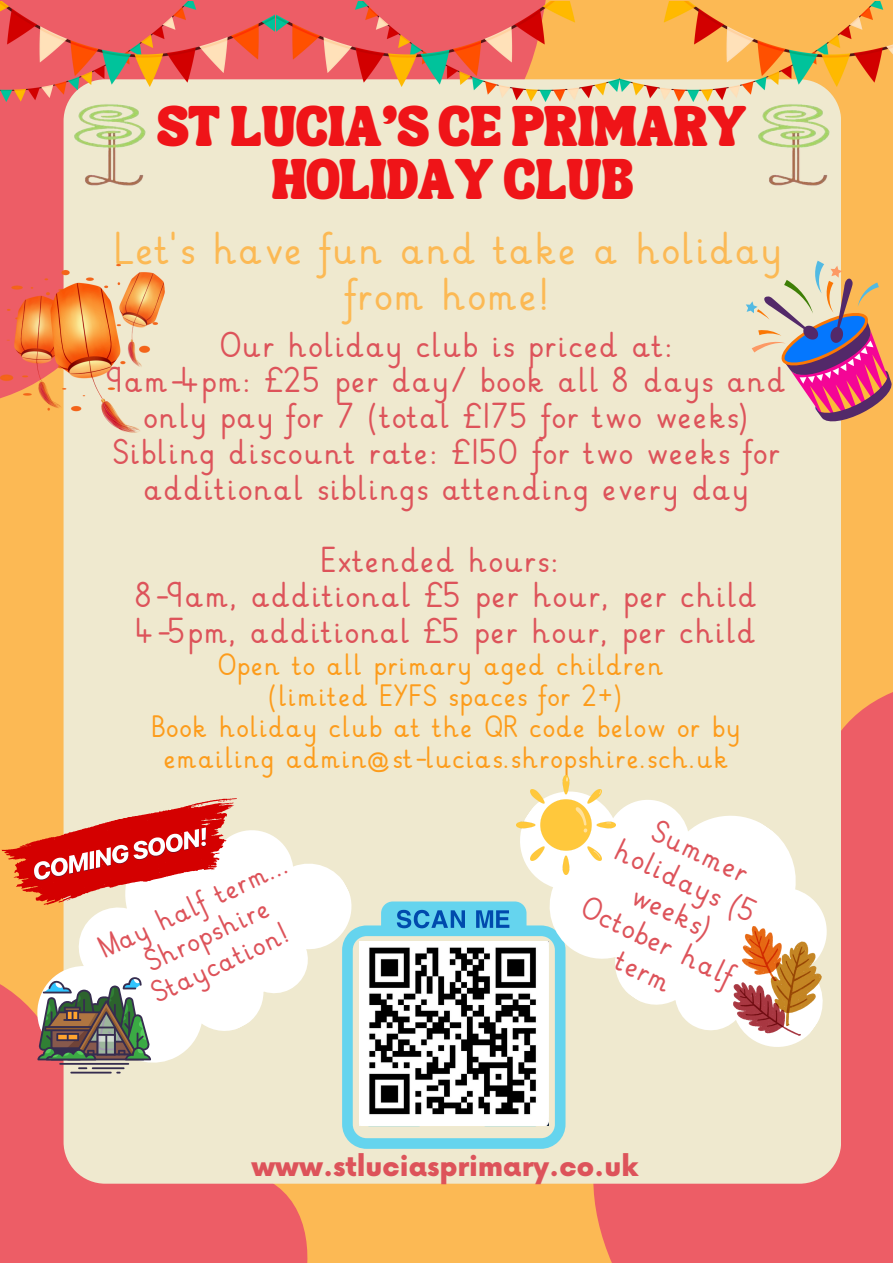
<style>
.page{position:relative;width:893px;height:1263px;background:#fcb954}
.page>*{position:absolute;margin:0;border:0;box-sizing:border-box;transform-origin:0 0}
.t1{font:33.15px/46.1px "Linkpen 1 a Print";color:#fcb954;text-align:center}
.t2{font:27.83px/52.3px "TANSONGBIRD";color:#ef1418;text-align:center}
.t3{font:900 27.38px "Now";color:#dd535a}
.t4{font:25.88px/35.8px "Linkpen 1 a Print";color:#dd535a;text-align:center}
.t5{font:23.48px/32.9px "Linkpen 1 a Print";color:#dd535a;text-align:center}
.t6{font:22.5px/31.5px "Linkpen 1 a Print";color:#dd535a;text-align:center}
.t7{font:22.2px/30.8px "Linkpen 1 a Print";color:#fd9c1b;text-align:center}
</style>
<div class="page">
<div style="left:0;top:0;width:565px;height:265px;background:#ed5d66"></div>
<div style="left:0;top:1111px;width:308px;height:152px;background:#ed5d66"></div>
<div style="left:593px;top:692px;width:300px;height:571px;background:#ed5d66"></div>
<div style="left:64px;top:79px;width:777px;height:1105px;background:#efe9cf"></div>
<svg style="left:342px;top:928px;width:223px;height:220px;background:#a7dedf"></svg>
<svg style="left:381px;top:901px;width:95px;height:27px;background:#52b5de"></svg>
<img style="left:359px;top:941px;width:189px;height:185px">
<img style="left:68px;top:102px;width:83px;height:100px">
<img style="left:752px;top:102px;width:82px;height:100px">
<svg style="left:476px;top:710px;width:417px;height:383px;background:#e7d2c7"></svg>
<svg style="left:0;top:772px;width:381px;height:339px;background:#efe1ce"></svg>
<svg style="left:0;top:794px;width:251px;height:118px"></svg>
<svg style="left:37px;top:977px;width:114px;height:83px;background:#878c7d"></svg>
<hr style="left:59px;top:1063px;width:70px;height:2px;background:#362d4f">
<hr style="left:92px;top:1067px;width:33px;height:2px;background:#362d4f">
<hr style="left:70px;top:1072px;width:42px;height:1px;background:#362d4f">
<svg style="left:78px;top:1067px;width:9px;height:2px"></svg>
<img style="left:516px;top:776px;width:99px;height:99px">
<img style="left:733px;top:926px;width:89px;height:109px">
<img style="left:0;top:2px;width:274px;height:100px">
<img style="left:277px;top:2px;width:616px;height:100px">
<svg style="left:746px;top:261px;width:146px;height:163px"></svg>
<img style="left:0;top:265px;width:164px;height:169px">
<p class="t2" style="left:158px;top:110px;width:590px">ST LUCIA’S CE PRIMARY<br>HOLIDAY CLUB</p>
<p class="t1" style="left:112px;top:228px;width:670px">Let's have fun and take a holiday from home!</p>
<p class="t4" style="left:105px;top:329px;width:681px">Our holiday club is priced at:<br>9am-4pm: £25 per day/ book all 8 days and only pay for 7 (total £175 for two weeks)<br>Sibling discount rate: £150 for two weeks for additional siblings attending every day</p>
<p class="t4" style="left:319px;top:543px;width:240px">Extended hours:</p>
<p class="t4" style="left:134px;top:579px;width:624px">8-9am, additional £5 per hour, per child</p>
<p class="t4" style="left:135px;top:615px;width:622px">4-5pm, additional £5 per hour, per child</p>
<p class="t7" style="left:216px;top:651px;width:448px">Open to all primary aged children</p>
<h2 class="t7" style="left:268px;top:682px;width:356px">(limited EYFS spaces for 2+)</h2>
<h1 class="t7" style="left:150px;top:713px;width:591px">Book holiday club at the QR code below or by emailing admin@st-lucias.shropshire.sch.uk</h1>
<p class="t6" style="left:93px;top:936px;width:207px;rotate:-25deg">May half term...</p>
<p class="t6" style="left:132px;top:953px;width:151px;rotate:-25deg">Shropshire<br>Staycation!</p>
<p class="t5" style="left:637px;top:804px;width:156px;rotate:26deg">Summer holidays (5 weeks)</p>
<p class="t5" style="left:588px;top:890px;width:168px;rotate:26deg">October half term</p>
<h4 class="t3" style="left:251px;top:1151px;width:388px">www.stluciasprimary.co.uk</h4>
</div>
